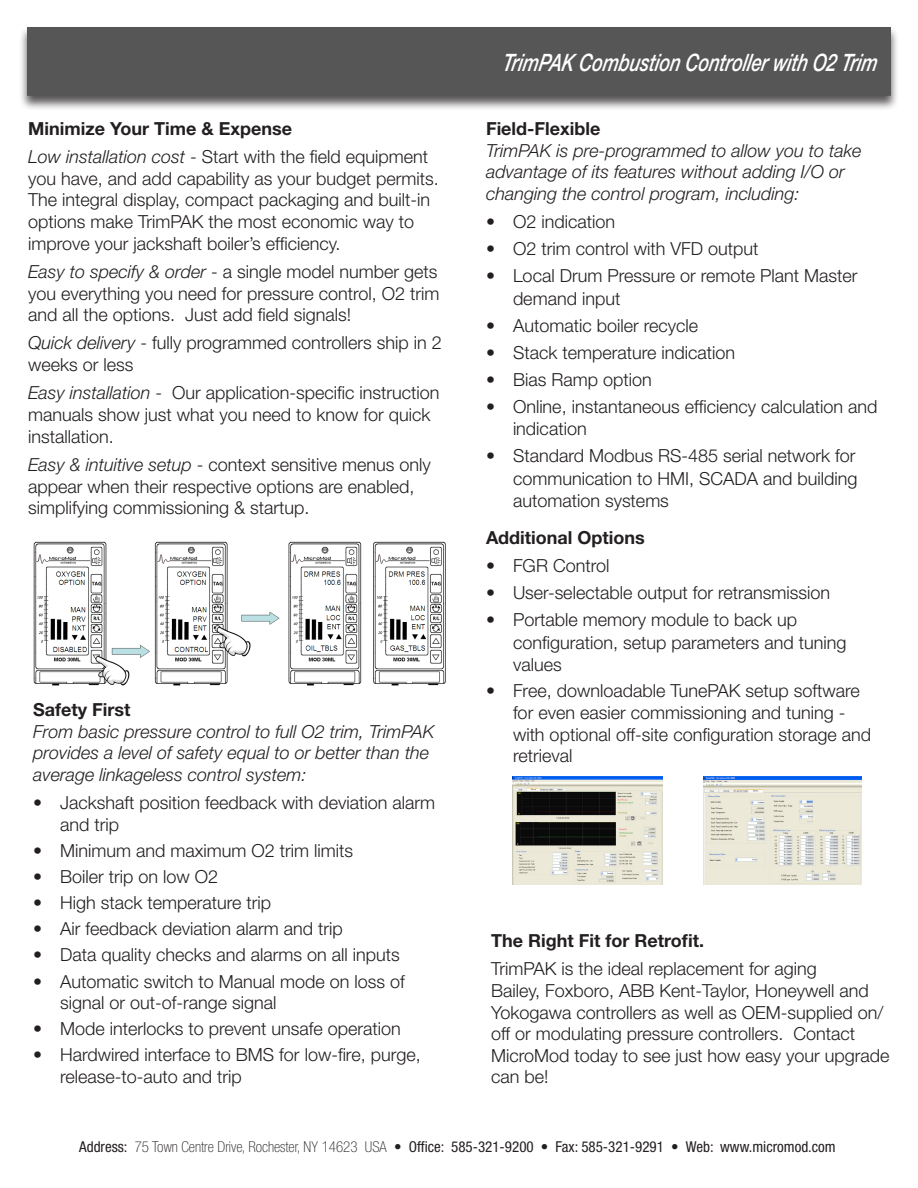
<style>
.page{position:relative;width:918px;height:1188px;background:#fff}
.page>*{position:absolute;margin:0;border:0;box-sizing:border-box;transform-origin:0 0}
.t1{font:italic 500 24px "Helvetica Neue";color:#fff;scale:.75 1}
.t2{font:300 18px/21.6px "Helvetica Neue";color:#231f20}
.t3{font:italic 300 18px/21.6px "Helvetica Neue";color:#231f20}
.t4{font:700 18px "Helvetica Neue";color:#231f20}
.t5{font:condensed 15px "Helvetica Neue";color:#231f20}
.s1{font-style:italic}
.s2{font-weight:100}
.s3{font-weight:900}
</style>
<div class="page">
<div style="left:19px;top:26px;width:880px;height:85px;background:#231f20;opacity:.75"></div>
<div style="left:27px;top:27px;width:864px;height:69px;background:#575656"></div>
<img style="left:513px;top:777px;width:150px;height:108px">
<img style="left:703px;top:777px;width:158px;height:108px">
<img style="left:33px;top:541px;width:413px;height:145px">
<p class="t4" style="left:28px;top:117px;width:265px">Minimize Your Time &amp; Expense</p>
<p class="t2" style="left:28px;top:146px;width:412px"><span class="s1">Low installation cost</span> - Start with the field equipment you have, and add capability as your budget permits.<br>The integral display, compact packaging and built-in options make TrimPAK the most economic way to improve your jackshaft boiler’s efficiency.</p>
<p class="t2" style="left:28px;top:260px;width:413px;text-align:justify"><span class="s1">Easy to specify &amp; order</span> - a single model number gets you everything you need for pressure control, O2 trim and all the options. Just add field signals!</p>
<p class="t2" style="left:28px;top:332px;width:415px"><span class="s1">Quick delivery</span> - fully programmed controllers ship in 2 weeks or less</p>
<p class="t2" style="left:28px;top:382px;width:413px"><span class="s1">Easy installation</span> - Our application-specific instruction manuals show just what you need to know for quick installation.</p>
<p class="t2" style="left:28px;top:453px;width:404px"><span class="s1">Easy &amp; intuitive setup</span> - context sensitive menus only appear when their respective options are enabled, simplifying commissioning &amp; startup.</p>
<p class="t4" style="left:33px;top:699px;width:99px">Safety First</p>
<p class="t3" style="left:33px;top:720px;width:403px">From basic pressure control to full O2 trim, TrimPAK provides a level of safety equal to or better than the average linkageless control system:</p>
<p class="t2" style="left:60px;top:792px;width:377px;text-indent:-27px">• Jackshaft position feedback with deviation alarm and trip</p>
<p class="t2" style="left:33px;top:839px;width:321px">• Minimum and maximum O2 trim limits</p>
<p class="t2" style="left:33px;top:866px;width:187px">• Boiler trip on low O2</p>
<p class="t2" style="left:33px;top:892px;width:240px">• High stack temperature trip</p>
<p class="t2" style="left:33px;top:918px;width:311px">• Air feedback deviation alarm and trip</p>
<p class="t2" style="left:33px;top:944px;width:368px">• Data quality checks and alarms on all inputs</p>
<p class="t2" style="left:60px;top:970px;width:346px;text-indent:-27px">• Automatic switch to Manual mode on loss of signal or out-of-range signal</p>
<p class="t2" style="left:33px;top:1018px;width:369px">• Mode interlocks to prevent unsafe operation</p>
<p class="t2" style="left:60px;top:1044px;width:362px;text-indent:-27px">• Hardwired interface to BMS for low-fire, purge, release-to-auto and trip</p>
<p class="t1" style="left:502px;top:48px;width:508px">TrimPA K Combustion Controllerwith O2 Trim</p>
<p class="t4" style="left:486px;top:117px;width:116px">Field-Flexible</p>
<p class="t3" style="left:486px;top:139px;width:377px">TrimPAK is pre-programmed to allow you to take advantage of its features without adding I/O or changing the control program, including:</p>
<p class="t2" style="left:486px;top:210px;width:131px">• O2 indication</p>
<p class="t2" style="left:486px;top:237px;width:274px">• O2 trim control with VFD output</p>
<p class="t2" style="left:513px;top:264px;width:346px;line-height:22.5px;text-indent:-27px">• Local Drum Pressure or remote Plant Master demand input</p>
<p class="t2" style="left:486px;top:314px;width:214px">• Automatic boiler recycle</p>
<p class="t2" style="left:486px;top:341px;width:251px">• Stack temperature indication</p>
<p class="t2" style="left:486px;top:368px;width:167px">• Bias Ramp option</p>
<p class="t2" style="left:513px;top:395px;width:366px;line-height:22.5px;text-indent:-27px">• Online, instantaneous efficiency calculation and indication</p>
<p class="t2" style="left:513px;top:444px;width:346px;line-height:22.5px;text-align:justify;text-indent:-27px">• Standard Modbus RS-485 serial network for communication to HMI, SCADA and building automation systems</p>
<p class="t4" style="left:486px;top:526px;width:160px">Additional Options</p>
<p class="t2" style="left:486px;top:555px;width:125px">• FGR Control</p>
<p class="t2" style="left:486px;top:582px;width:346px">• User-selectable output for retransmission</p>
<p class="t2" style="left:513px;top:608px;width:335px;line-height:22.5px;text-indent:-27px">• Portable memory module to back up configuration, setup parameters and tuning values</p>
<p class="t2" style="left:513px;top:680px;width:360px;text-indent:-27px">• Free, downloadable TunePAK setup software for even easier commissioning and tuning - with optional off-site configuration storage and retrieval</p>
<p class="t4" style="left:491px;top:930px;width:214px">The Right Fit for Retrofit.</p>
<p class="t2" style="left:491px;top:958px;width:400px">TrimPAK is the ideal replacement for aging<br>Bailey, Foxboro, ABB Kent-Taylor, Honeywell and Yokogawa controllers as well as OEM-supplied on/ off or modulating pressure controllers. Contact MicroMod today to see just how easy your upgrade can be!</p>
<p class="t5" style="left:79px;top:1138px;width:758px">Address: <span class="s2">75 Town Centre Drive, Rochester, NY 14623 USA</span> <span class="s3">•</span> Office: 585-321-9200 <span class="s3">•</span> Fax: 585-321-9291 <span class="s3">•</span> Web: www.micromod.com</p>
</div>
